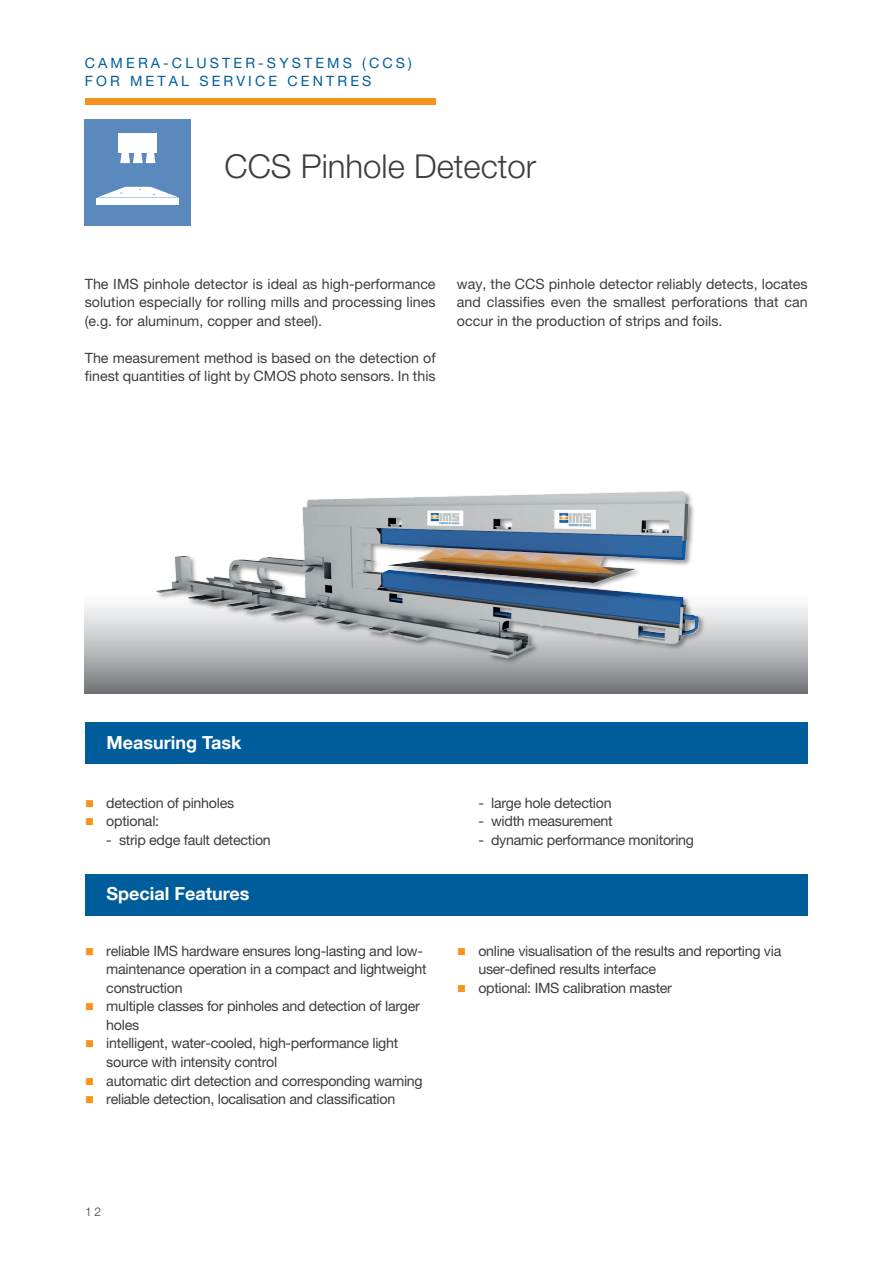
<style>
.page{position:relative;width:893px;height:1263px;background:#fff}
.page>*{position:absolute;margin:0;border:0;box-sizing:border-box;transform-origin:0 0}
.t1{font:300 33px "Helvetica Neue LT Pro";color:#3e3e3f}
.t2{font:700 18px "Helvetica Neue LT Com";color:#fff}
.t3{font:14.25px/18.6px "Helvetica Neue LT Pro";letter-spacing:-.02em;color:#3e3e3f}
.t4{font:14.25px/18.5px "Helvetica Neue LT Pro";color:#3e3e3f}
.t5{font:14.25px/18px "Helvetica Neue LT Pro";letter-spacing:.22em;color:#005d9c}
.t6{font:300 12px "Helvetica Neue LT Pro";color:#3e3e3f}
</style>
<div class="page">
<div style="left:85px;top:98px;width:351px;height:7px;background:#f7931d"></div>
<div style="left:85px;top:119px;width:106px;height:106px;background:#5a8abd"></div>
<div style="left:97px;top:199px;width:82px;height:6px;background:#fff"></div>
<svg style="left:97px;top:187px;width:82px;height:11px"></svg>
<div style="left:119px;top:134px;width:38px;height:19px;background:#fff"></div>
<svg style="left:120px;top:153px;width:35px;height:10px"></svg>
<div style="left:85px;top:723px;width:723px;height:41px;background:#005d9c"></div>
<div style="left:85px;top:875px;width:723px;height:41px;background:#005d9c"></div>
<img style="left:131px;top:490px;width:628px;height:204px">
<p class="t5" style="left:85px;top:54px;width:329px">CAMERA-CLUSTER-SYSTEMS (CCS)<br>FOR METAL SERVICE CENTRES</p>
<h1 class="t1" style="left:225px;top:146px;width:313px">CCS Pinhole Detector</h1>
<p class="t3" style="left:85px;top:274px;width:352px;text-align:justify">The IMS pinhole detector is ideal as high-performance solution especially for rolling mills and processing lines (e.g. for aluminum, copper and steel).</p>
<p class="t4" style="left:85px;top:348px;width:352px">The measurement method is based on the detection of finest quantities of light by CMOS photo sensors. In this</p>
<p class="t3" style="left:457px;top:274px;width:352px;text-align:justify">way, the CCS pinhole detector reliably detects, locates and classifies even the smallest perforations that can occur in the production of strips and foils.</p>
<p class="t2" style="left:107px;top:731px;width:136px">Measuring Task</p>
<p class="t3" style="left:106px;top:793px;width:129px">detection of pinholes optional:</p>
<p class="t3" style="left:106px;top:830px;width:166px">- strip edge fault detection</p>
<p class="t2" style="left:107px;top:883px;width:144px">Special Features</p>
<p class="t3" style="left:478px;top:793px;width:135px">- large hole detection</p>
<p class="t3" style="left:478px;top:811px;width:136px">- width measurement</p>
<p class="t3" style="left:478px;top:830px;width:217px">- dynamic performance monitoring</p>
<p class="t3" style="left:106px;top:941px;width:322px">reliable IMS hardware ensures long-lasting and low&shy;maintenance operation in a compact and lightweight construction<br>multiple classes for pinholes and detection of larger holes<br>intelligent, water-cooled, high-performance light source with intensity control<br>automatic dirt detection and corresponding warning reliable detection, localisation and classification</p>
<p class="t3" style="left:478px;top:941px;width:304px">online visualisation of the results and reporting via user-defined results interface<br>optional: IMS calibration master</p>
<p class="t6" style="left:85px;top:1204px;width:17px">12</p>
</div>
